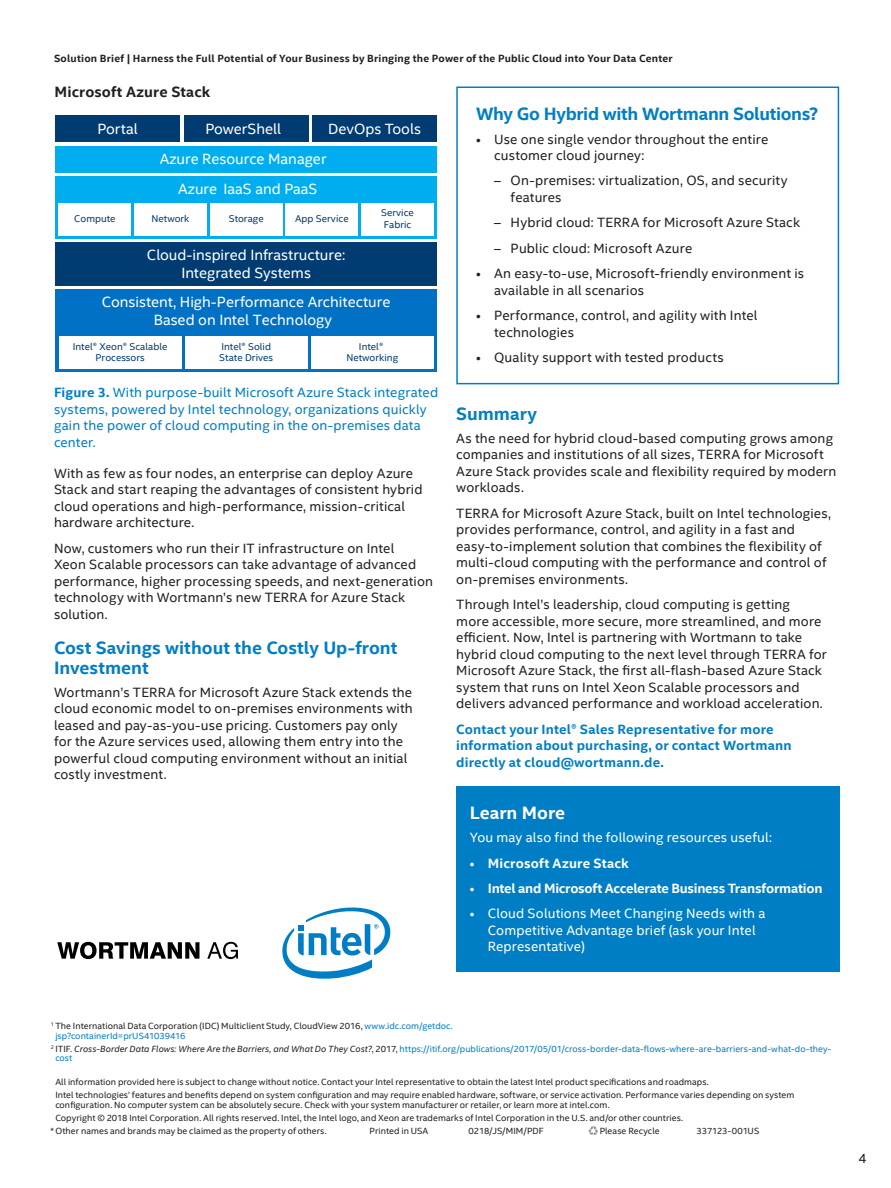
<style>
.page{position:relative;width:891px;height:1188px;background:#fff}
.page>*{position:absolute;margin:0;border:0;box-sizing:border-box;transform-origin:0 0}
.CopyHeaderBlue{font:700 18px/19.5px "Intel Clear";letter-spacing:-.005em;color:#007ec5}
.CopyHeaderBlue-2{font:700 18px "Intel Clear";letter-spacing:.005em;color:#fff}
.copy_subhead_1{font:700 15px "Intel Clear";letter-spacing:.01em;color:#231f20}
.t1{font:14.85px/17.9px "Intel Clear";color:#fff;text-align:center}
.MainCopy___Caption{font:13.5px/16.5px "Intel Clear";letter-spacing:.01em;color:#231f20}
.BulletPoints{font:13.5px/16.5px "Intel Clear";letter-spacing:.01em;color:#231f20}
.MainCopy___Caption-2{font:13.5px/16.5px "Intel Clear";letter-spacing:.01em;color:#007ec5}
.MainCopy___Caption-3{font:700 13.5px/16.5px "Intel Clear";letter-spacing:.01em;color:#007ec5}
.body_bullet{font:13.5px/16.5px "Intel Clear";letter-spacing:.01em;color:#fff}
.body_bullet-2{font:700 13.5px "Intel Clear";letter-spacing:-.015em;color:#fff}
.BulletPoints-2{font:13.5px "Intel Clear";letter-spacing:.01em;color:#fff}
.body_bullet-3{font:700 13.5px "Intel Clear";letter-spacing:.01em;color:#fff}
.t2{font:700 10.5px "Intel Clear";letter-spacing:.02em;color:#231f20}
.t3{font:9.9px/11.9px "Intel Clear";color:#003c71}
.Lgl_-_Footnotes_and{font:9px/9.8px "Intel Clear";letter-spacing:.005em;color:#231f20}
.Lgl_-_Footnotes_and-2{font:9px/9.8px "Intel Clear";letter-spacing:.005em;color:#007ec5}
.Lgl_-_Footnotes_and-3{font:9px "Intel Clear";letter-spacing:-.015em;color:#231f20}
.s1{font-weight:700}
.s2{font-weight:400}
.s3{color:#007ec5}
.s4{color:#231f20}
.s5{font-style:italic;color:#231f20}
</style>
<div class="page">
<div style="left:55px;top:115px;width:125px;height:27px;background:#003c71"></div>
<div style="left:184px;top:115px;width:125px;height:27px;background:#003c71"></div>
<div style="left:312px;top:115px;width:125px;height:27px;background:#003c71"></div>
<div style="left:55px;top:146px;width:382px;height:27px;background:#00aeef"></div>
<div style="left:55px;top:176px;width:382px;height:63px;background:#00aeef"></div>
<div style="left:59px;top:203px;width:72px;height:32px;background:#fff"></div>
<div style="left:134px;top:203px;width:73px;height:32px;background:#fff"></div>
<div style="left:210px;top:203px;width:72px;height:32px;background:#fff"></div>
<div style="left:286px;top:203px;width:72px;height:32px;background:#fff"></div>
<div style="left:362px;top:203px;width:72px;height:32px;background:#fff"></div>
<div style="left:55px;top:243px;width:382px;height:43px;background:#003c71"></div>
<div style="left:55px;top:289px;width:382px;height:83px;background:#0071c5"></div>
<div style="left:59px;top:336px;width:122px;height:32px;background:#fff"></div>
<div style="left:185px;top:336px;width:122px;height:32px;background:#fff"></div>
<div style="left:311px;top:336px;width:123px;height:32px;background:#fff"></div>
<svg style="left:588px;top:1126px;width:10px;height:9px"></svg>
<svg style="left:282px;top:907px;width:109px;height:72px"></svg>
<svg style="left:57px;top:942px;width:181px;height:17px"></svg>
<div style="left:456px;top:87px;width:383px;height:297px;border:2px solid #007ec5"></div>
<div style="left:456px;top:787px;width:384px;height:185px;background:#007ec5"></div>
<p class="t2" style="left:54px;top:52px;width:620px">Solution Brief | Harness the Full Potential of Your Business by Bringing the Power of the Public Cloud into Your Data Center</p>
<p class="copy_subhead_1" style="left:55px;top:83px;width:157px">Microsoft Azure Stack</p>
<p class="t1" style="left:98px;top:120px;width:42px">Portal</p>
<p class="t1" style="left:206px;top:120px;width:77px">PowerShell</p>
<p class="t1" style="left:328px;top:120px;width:94px">DevOps Tools</p>
<p class="t1" style="left:178px;top:144px;width:150px;line-height:29.4px;text-align:left;text-indent:-18px">Azure Resource Manager<br>Azure IaaS and PaaS</p>
<p class="t3" style="left:74px;top:213px;width:43px">Compute</p>
<p class="t3" style="left:152px;top:213px;width:39px">Network</p>
<p class="t3" style="left:229px;top:213px;width:36px">Storage</p>
<p class="t3" style="left:295px;top:213px;width:55px">App Service</p>
<p class="t3" style="left:381px;top:207px;width:34px">Service<br>Fabric</p>
<p class="t1" style="left:147px;top:246px;width:200px">Cloud-inspired Infrastructure:<br>Integrated Systems</p>
<p class="t1" style="left:102px;top:293px;width:290px">Consistent, High-Performance Architecture<br>Based on Intel Technology</p>
<p class="t3" style="left:73px;top:340px;width:96px;text-align:center">Intel® Xeon® Scalable<br>Processors</p>
<p class="t3" style="left:219px;top:340px;width:55px">Intel® Solid<br>State Drives</p>
<p class="t3" style="left:347px;top:340px;width:53px;text-align:center">Intel®<br>Networking</p>
<p class="MainCopy___Caption-2" style="left:54px;top:384px;width:386px"><span class="s1">Figure 3.</span> With purpose-built Microsoft Azure Stack integrated systems, powered by Intel technology, organizations quickly gain the power of cloud computing in the on-premises data center.</p>
<p class="MainCopy___Caption" style="left:54px;top:465px;width:370px">With as few as four nodes, an enterprise can deploy Azure Stack and start reaping the advantages of consistent hybrid cloud operations and high-performance, mission-critical hardware architecture.</p>
<p class="MainCopy___Caption" style="left:54px;top:540px;width:381px">Now, customers who run their IT infrastructure on Intel<br>Xeon Scalable processors can take advantage of advanced performance, higher processing speeds, and next-generation technology with Wortmann’s new TERRA for Azure Stack solution.</p>
<p class="CopyHeaderBlue" style="left:54px;top:638px;width:345px">Cost Savings without the Costly Up-front<br>Investment</p>
<p class="MainCopy___Caption" style="left:54px;top:684px;width:360px">Wortmann’s TERRA for Microsoft Azure Stack extends the cloud economic model to on-premises environments with leased and pay-as-you-use pricing. Customers pay only for the Azure services used, allowing them entry into the powerful cloud computing environment without an initial costly investment.</p>
<p class="CopyHeaderBlue" style="left:476px;top:104px;width:343px">Why Go Hybrid with Wortmann Solutions?</p>
<p class="BulletPoints" style="left:494px;top:131px;width:276px;text-indent:-18px">• Use one single vendor throughout the entire customer cloud journey:</p>
<p class="BulletPoints" style="left:511px;top:173px;width:278px;text-indent:-17px">– On-premises: virtualization, OS, and security features</p>
<p class="BulletPoints" style="left:494px;top:215px;width:307px">– Hybrid cloud: TERRA for Microsoft Azure Stack</p>
<p class="BulletPoints" style="left:494px;top:240px;width:200px">– Public cloud: Microsoft Azure</p>
<p class="BulletPoints" style="left:494px;top:265px;width:312px;text-indent:-18px">• An easy-to-use, Microsoft-friendly environment is available in all scenarios</p>
<p class="BulletPoints" style="left:494px;top:307px;width:265px;text-indent:-18px">• Performance, control, and agility with Intel technologies</p>
<p class="BulletPoints" style="left:476px;top:349px;width:249px">• Quality support with tested products</p>
<p class="CopyHeaderBlue" style="left:456px;top:404px;width:82px">Summary</p>
<p class="MainCopy___Caption" style="left:456px;top:430px;width:382px">As the need for hybrid cloud-based computing grows among companies and institutions of all sizes, TERRA for Microsoft Azure Stack provides scale and flexibility required by modern workloads.</p>
<p class="MainCopy___Caption" style="left:456px;top:505px;width:376px">TERRA for Microsoft Azure Stack, built on Intel technologies, provides performance, control, and agility in a fast and easy-to-implement solution that combines the flexibility of multi-cloud computing with the performance and control of on-premises environments.</p>
<p class="MainCopy___Caption" style="left:456px;top:596px;width:372px">Through Intel’s leadership, cloud computing is getting<br>more accessible, more secure, more streamlined, and more efficient. Now, Intel is partnering with Wortmann to take hybrid cloud computing to the next level through TERRA for Microsoft Azure Stack, the first all-flash-based Azure Stack system that runs on Intel Xeon Scalable processors and delivers advanced performance and workload acceleration.</p>
<p class="MainCopy___Caption-3" style="left:456px;top:721px;width:337px">Contact your Intel® Sales Representative for more information about purchasing, or contact Wortmann directly at cloud@wortmann.de.</p>
<p class="CopyHeaderBlue-2" style="left:470px;top:802px;width:97px">Learn More</p>
<p class="BulletPoints-2" style="left:470px;top:829px;width:304px">You may also find the following resources useful:</p>
<p class="body_bullet-3" style="left:470px;top:855px;width:161px"><span class="s2">•</span> Microsoft Azure Stack</p>
<p class="body_bullet-2" style="left:470px;top:880px;width:354px"><span class="s2">•</span> Intel and Microsoft Accelerate Business Transformation</p>
<p class="body_bullet" style="left:488px;top:906px;width:279px;text-indent:-18px">• Cloud Solutions Meet Changing Needs with a<br>Competitive Advantage brief (ask your Intel<br>Representative)</p>
<p class="Lgl_-_Footnotes_and" style="left:55px;top:1021px;width:399px;text-indent:-4px"><sup>1</sup> The International Data Corporation (IDC) Multiclient Study, CloudView 2016, <span class="s3">www.idc.com/getdoc. jsp?containerId=prUS41039416</span></p>
<p class="Lgl_-_Footnotes_and-2" style="left:55px;top:1044px;width:777px;text-indent:-4px"><sup>2</sup> <span class="s4">ITIF.</span> <span class="s5">Cross-Border Data Flows: Where Are the Barriers, and What Do They Cost?</span><span class="s4">, 2017,</span> https://itif.org/publications/2017/05/01/cross-border-data-flows-where-are-barriers-and-what-do-they&shy;cost</p>
<p class="Lgl_-_Footnotes_and" style="left:55px;top:1077px;width:655px">All information provided here is subject to change without notice. Contact your Intel representative to obtain the latest Intel product specifications and roadmaps.</p>
<p class="Lgl_-_Footnotes_and" style="left:55px;top:1090px;width:741px">Intel technologies’ features and benefits depend on system configuration and may require enabled hardware, software, or service activation. Performance varies depending on system configuration. No computer system can be absolutely secure. Check with your system manufacturer or retailer, or learn more at intel.com.</p>
<p class="Lgl_-_Footnotes_and" style="left:55px;top:1113px;width:629px">Copyright © 2018 Intel Corporation. All rights reserved. Intel, the Intel logo, and Xeon are trademarks of Intel Corporation in the U.S. and/or other countries.</p>
<p class="Lgl_-_Footnotes_and" style="left:51px;top:1126px;width:278px">*Other names and brands may be claimed as the property of others.</p>
<p class="Lgl_-_Footnotes_and" style="left:370px;top:1126px;width:60px">Printed in USA</p>
<p class="Lgl_-_Footnotes_and" style="left:469px;top:1126px;width:77px">0218/JS/MIM/PDF</p>
<p class="Lgl_-_Footnotes_and" style="left:600px;top:1126px;width:61px">Please Recycle</p>
<p class="Lgl_-_Footnotes_and-3" style="left:697px;top:1125px;width:64px">337123-001US</p>
<p class="MainCopy___Caption" style="left:858px;top:1151px;width:10px">4</p>
</div>
